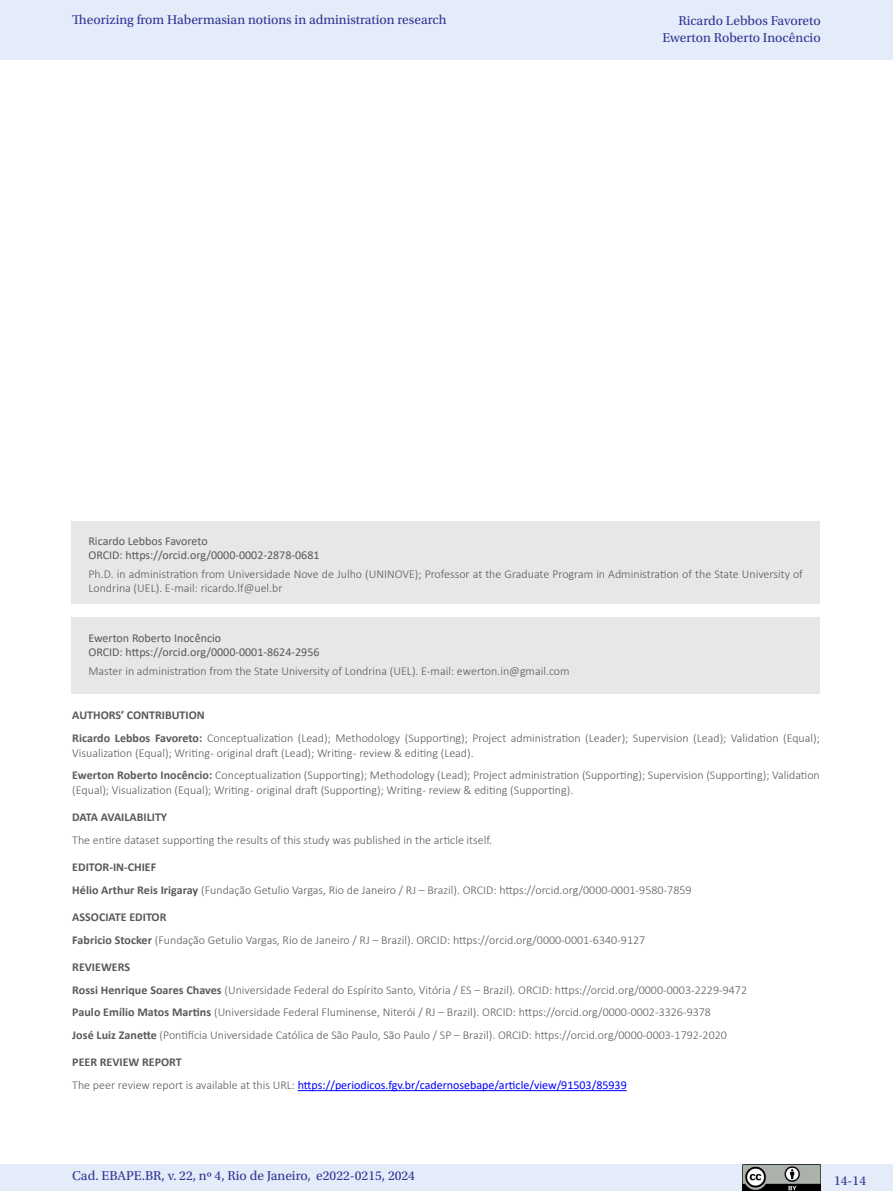
<style>
.page{position:relative;width:893px;height:1191px;background:#fff}
.page>*{position:absolute;margin:0;border:0;box-sizing:border-box;transform-origin:0 0}
.t1{font:13.5px/16.5px "Utopia Std";color:#2d3494;text-align:right}
.t2{font:300 12px/22.8px "Calibri";color:#58595b}
.t3{font:12px/14.4px "Calibri";color:#58595b}
.t4{font:12px/22.8px "Calibri";color:#00f}
.t5{font:700 12px "Calibri";color:#58595b}
.s1{font-weight:700}
.s2{font-weight:700;color:#58595b}
.s3{font-weight:300;color:#58595b}
</style>
<div class="page">
<div style="left:0;top:0;width:893px;height:60px;background:#e3ecf8"></div>
<div style="left:0;top:1164px;width:893px;height:27px;background:#e3ecf8"></div>
<img style="left:743px;top:1164px;width:78px;height:27px">
<hr style="left:298px;top:1090px;width:329px;height:1px;background:#00f">
<div style="left:71px;top:521px;width:749px;height:172px;background:#e6e7e8"></div>
<div style="left:71px;top:604px;width:751px;height:13px;background:#fff"></div>
<p class="t1" style="left:72px;top:11px;width:376px">Theorizing from Habermasian notions in administration research</p>
<p class="t1" style="left:663px;top:13px;width:160px">Ricardo Lebbos Favoreto<br>Ewerton Roberto Inocêncio</p>
<p class="t3" style="left:88px;top:533px;width:233px">Ricardo Lebbos Favoreto<br>ORCID: https://orcid.org/0000-0002-2878-0681</p>
<p class="t2" style="left:88px;top:566px;width:716px;line-height:14.4px">Ph.D. in administration from Universidade Nove de Julho (UNINOVE); Professor at the Graduate Program in Administration of the State University of<br>Londrina (UEL). E-mail: ricardo.lf@uel.br</p>
<p class="t3" style="left:88px;top:630px;width:233px">Ewerton Roberto Inocêncio<br>ORCID: https://orcid.org/0000-0001-8624-2956</p>
<p class="t2" style="left:88px;top:659px;width:483px">Master in administration from the State University of Londrina (UEL). E-mail: ewerton.in@gmail.com</p>
<p class="t2" style="left:72px;top:704px;width:749px"><span class="s1">AUTHORS’ CONTRIBUTION<br>Ricardo Lebbos Favoreto:</span> Conceptualization (Lead); Methodology (Supporting); Project administration (Leader); Supervision (Lead); Validation (Equal);</p>
<p class="t2" style="left:72px;top:741px;width:749px">Visualization (Equal); Writing - original draft (Lead); Writing - review &amp; editing (Lead).<br><span class="s1">Ewerton Roberto Inocêncio:</span> Conceptualization (Supporting); Methodology (Lead); Project administration (Supporting); Supervision (Supporting); Validation</p>
<p class="t2" style="left:72px;top:778px;width:503px">(Equal); Visualization (Equal); Writing - original draft (Supporting); Writing - review &amp; editing (Supporting).</p>
<p class="t5" style="left:72px;top:808px;width:96px">DATA AVAILABILITY</p>
<p class="t2" style="left:72px;top:828px;width:421px">The entire dataset supporting the results of this study was published in the article itself.</p>
<p class="t2" style="left:72px;top:855px;width:621px"><span class="s1">EDITOR-IN-CHIEF<br>Hélio Arthur Reis Irigaray</span> (Fundação Getulio Vargas, Rio de Janeiro / RJ – Brazil). ORCID: https://orcid.org/0000-0001-9580-7859</p>
<p class="t2" style="left:72px;top:905px;width:574px"><span class="s1">ASSOCIATE EDITOR<br>Fabricio Stocker</span> (Fundação Getulio Vargas, Rio de Janeiro / RJ – Brazil). ORCID: https://orcid.org/0000-0001-6340-9127</p>
<p class="t2" style="left:72px;top:955px;width:676px"><span class="s1">REVIEWERS<br>Rossi Henrique Soares Chaves</span> (Universidade Federal do Espírito Santo, Vitória / ES – Brazil). ORCID: https://orcid.org/0000-0003-2229-9472<br><span class="s1">Paulo Emílio Matos Martins</span> (Universidade Federal Fluminense, Niterói / RJ – Brazil). ORCID: https://orcid.org/0000-0002-3326-9378<br><span class="s1">José Luiz Zanette</span> (Pontifícia Universidade Católica de São Paulo, São Paulo / SP – Brazil). ORCID: https://orcid.org/0000-0003-1792-2020</p>
<p class="t4" style="left:72px;top:1050px;width:556px"><span class="s2">PEER REVIEW REPORT<br></span><span class="s3">The peer review report is available at this URL:</span> https://periodicos.fgv.br/cadernosebape/article/view/91503/85939</p>
<p class="t1" style="left:72px;top:1167px;width:344px">Cad. EBAPE.BR, v. 22, nº 4, Rio de Janeiro, e2022-0215, 2024</p>
<p class="t1" style="left:834px;top:1172px;width:33px">14-14</p>
</div>
